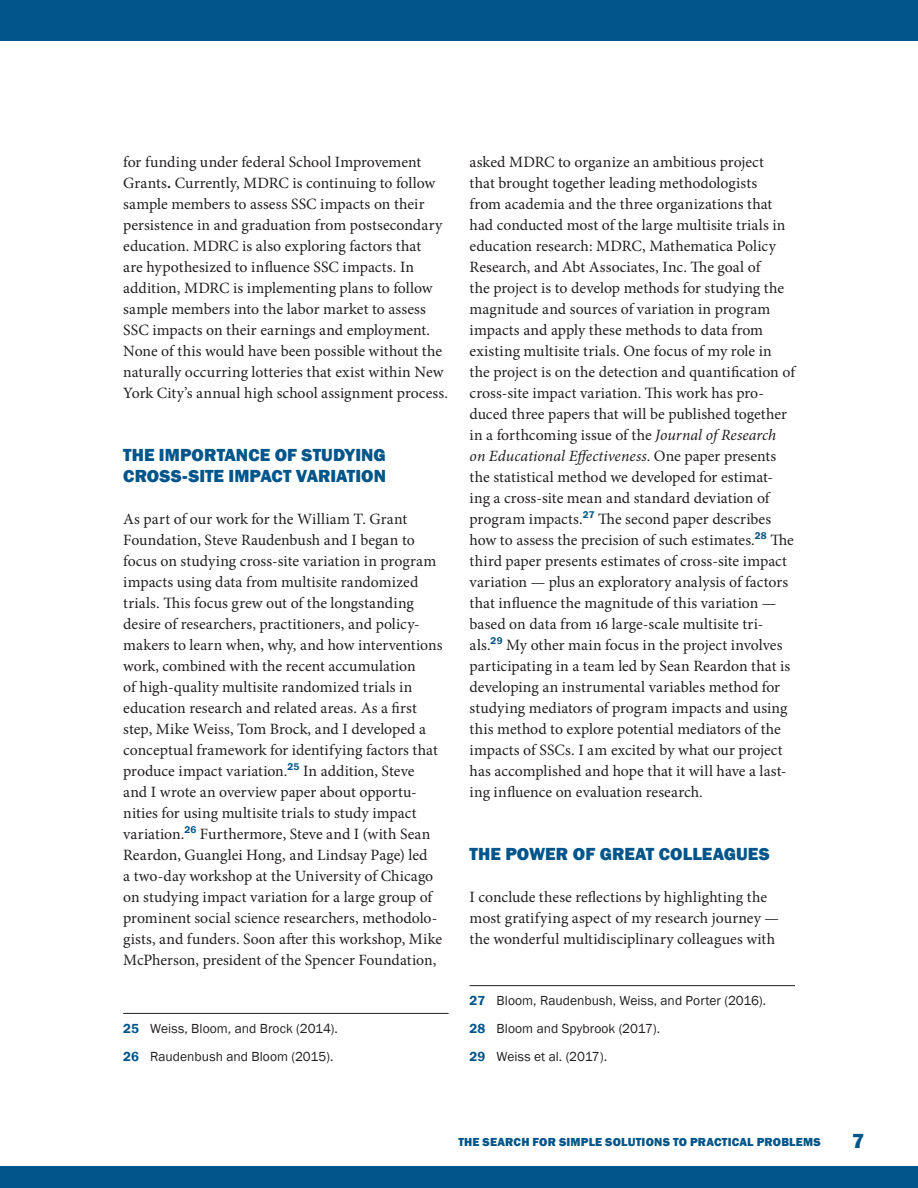
<style>
.page{position:relative;width:918px;height:1188px;background:#fff}
.page>*{position:absolute;margin:0;border:0;box-sizing:border-box;transform-origin:0 0}
.t1{font:800 21px "Franklin Gothic";color:#01558a}
.t2{font:800 18px/21px "Franklin Gothic";color:#01558a}
.t3{font:15.75px/21px "Minion Pro";color:#231f20}
.t4{font:13.5px/27.8px "Franklin Gothic";letter-spacing:.005em;color:#231f20}
.t5{font:800 12px "Franklin Gothic";letter-spacing:.015em;color:#01558a}
.s1{font-weight:700}
.s2{font-weight:600;color:#01558a}
.s3{font-style:italic}
</style>
<div class="page">
<div style="left:0;top:1166px;width:918px;height:22px;background:#01558a"></div>
<div style="left:0;top:0;width:918px;height:40px;background:#01558a"></div>
<hr style="left:123px;top:1013px;width:326px;height:1px;background:#231f20">
<hr style="left:470px;top:985px;width:325px;height:1px;background:#231f20">
<p class="t3" style="left:123px;top:151px;width:326px">for funding under federal School Improvement Grants<span class="s1">.</span> Currently, MDRC is continuing to follow sample members to assess SSC impacts on their persistence in and graduation from postsecondary education. MDRC is also exploring factors that<br>are hypothesized to influence SSC impacts. In addition, MDRC is implementing plans to follow sample members into the labor market to assess SSC impacts on their earnings and employment.<br>None of this would have been possible without the naturally occurring lotteries that exist within New York City’s annual high school assignment process.</p>
<p class="t2" style="left:123px;top:444px;width:264px">THE IMPORTANCE OF STUDYING<br>CROSS-SITE IMPACT VARIATION</p>
<p class="t3" style="left:123px;top:508px;width:321px">As part of our work for the William T. Grant Foundation, Steve Raudenbush and I began to focus on studying cross-site variation in program impacts using data from multisite randomized trials. This focus grew out of the longstanding desire of researchers, practitioners, and policy&shy;makers to learn when, why, and how interventions work, combined with the recent accumulation<br>of high-quality multisite randomized trials in education research and related areas. As a first step, Mike Weiss, Tom Brock, and I developed a conceptual framework for identifying factors that produce impact variation.<sup>25</sup> In addition, Steve<br>and I wrote an overview paper about opportu&shy;nities for using multisite trials to study impact variation.<sup>26</sup> Furthermore, Steve and I (with Sean Reardon, Guanglei Hong, and Lindsay Page) led<br>a two-day workshop at the University of Chicago on studying impact variation for a large group of prominent social science researchers, methodolo&shy;gists, and funders. Soon after this workshop, Mike McPherson, president of the Spencer Foundation,</p>
<p class="t4" style="left:123px;top:1015px;width:216px"><span class="s2">25</span> Weiss, Bloom, and Brock (2014).<br><span class="s2">26</span> Raudenbush and Bloom (2015).</p>
<p class="t3" style="left:470px;top:151px;width:327px">asked MDRC to organize an ambitious project<br>that brought together leading methodologists<br>from academia and the three organizations that had conducted most of the large multisite trials in education research: MDRC, Mathematica Policy Research, and Abt Associates, Inc. The goal of<br>the project is to develop methods for studying the magnitude and sources of variation in program impacts and apply these methods to data from existing multisite trials. One focus of my role in the project is on the detection and quantification of cross-site impact variation. This work has pro&shy;duced three papers that will be published together in a forthcoming issue of the <span class="s3">Journal of Research on Educational Effectiveness</span>. One paper presents the statistical method we developed for estimat&shy;ing a cross-site mean and standard deviation of program impacts.<sup>27</sup> The second paper describes how to assess the precision of such estimates.<sup>28</sup> The third paper presents estimates of cross-site impact variation — plus an exploratory analysis of factors that influence the magnitude of this variation — based on data from 16 large-scale multisite tri&shy;als.<sup>29</sup> My other main focus in the project involves participating in a team led by Sean Reardon that is developing an instrumental variables method for studying mediators of program impacts and using this method to explore potential mediators of the impacts of SSCs. I am excited by what our project has accomplished and hope that it will have a last&shy;ing influence on evaluation research.</p>
<p class="t2" style="left:470px;top:843px;width:302px">THE POWER OF GREAT COLLEAGUES</p>
<p class="t3" style="left:470px;top:886px;width:311px">I conclude these reflections by highlighting the most gratifying aspect of my research journey — the wonderful multidisciplinary colleagues with</p>
<p class="t4" style="left:470px;top:987px;width:298px"><span class="s2">27</span> Bloom, Raudenbush, Weiss, and Porter (2016).<br><span class="s2">28</span> Bloom and Spybrook (2017).<br><span class="s2">29</span> Weiss et al. (2017).</p>
<p class="t5" style="left:458px;top:1134px;width:364px">THE SEARCH FOR SIMPLE SOLUTIONS TO PRACTICAL PROBLEMS</p>
<h1 class="t1" style="left:852px;top:1127px;width:14px">7</h1>
</div>
